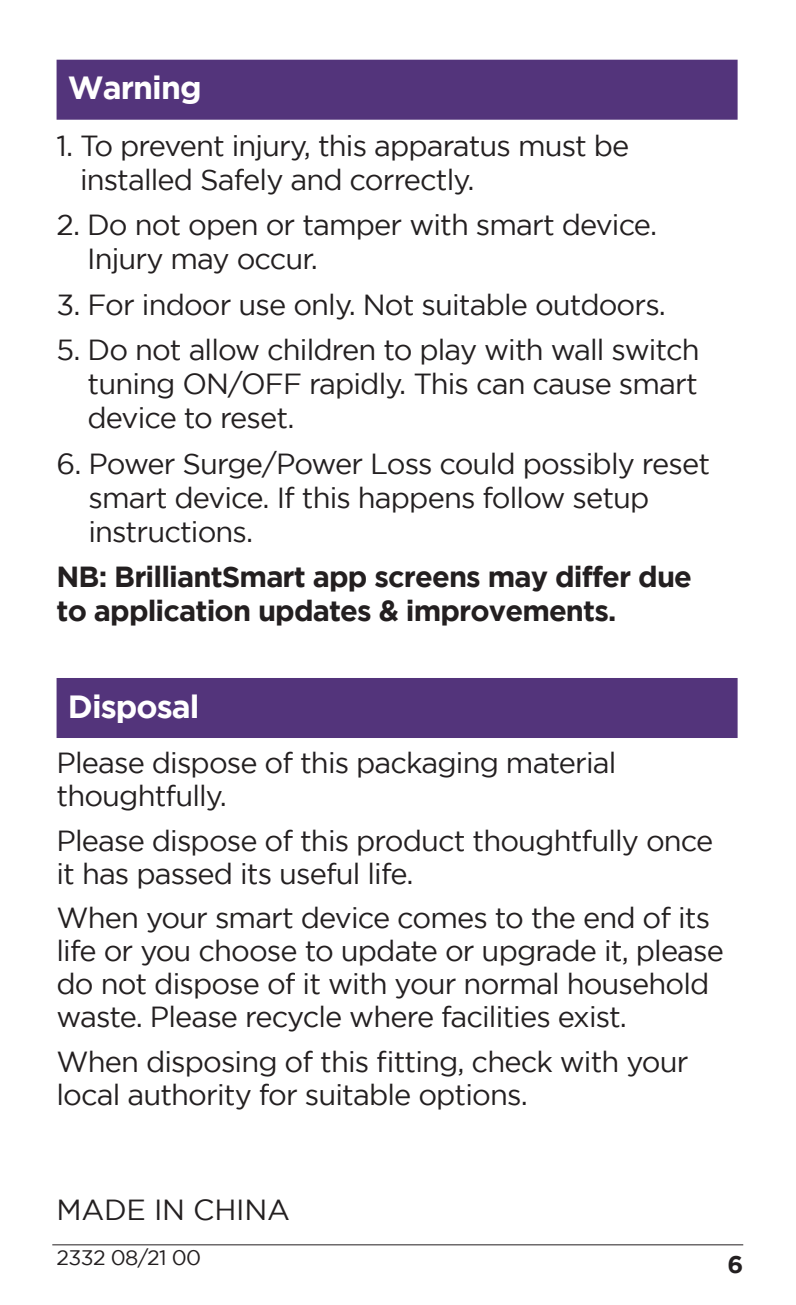
<style>
.page{position:relative;width:796px;height:1305px;background:#fff}
.page>*{position:absolute;margin:0;border:0;box-sizing:border-box;transform-origin:0 0}
.main_head{font:700 32px "Gotham";letter-spacing:-.03em;color:#fff}
.body{font:28.8px/34px "Gotham";letter-spacing:-.03em;color:#231f20}
.indented{font:700 28.8px/34px "Gotham";letter-spacing:-.03em;color:#231f20}
.body-2{font:28.8px "Gotham";letter-spacing:-.01em;color:#231f20}
.t1{font:700 24px "Gotham";color:#231f20}
.body-3{font:20.8px "Gotham";letter-spacing:-.03em;color:#231f20}
</style>
<div class="page">
<div style="left:57px;top:60px;width:680px;height:60px;background:#53347b"></div>
<div style="left:57px;top:678px;width:680px;height:60px;background:#53347b"></div>
<hr style="left:52px;top:1244px;width:690px;height:1px;background:#231f20">
<p class="main_head" style="left:68px;top:70px;width:135px">Warning</p>
<p class="body" style="left:80px;top:128px;width:550px;text-indent:-24px">1. To prevent injury, this apparatus must be installed Safely and correctly.</p>
<p class="body" style="left:87px;top:208px;width:571px;text-indent:-31px">2. Do not open or tamper with smart device.<br>Injury may occur.</p>
<p class="body" style="left:57px;top:287px;width:610px">3. For indoor use only. Not suitable outdoors.</p>
<p class="body" style="left:87px;top:332px;width:613px;text-align:justify;text-indent:-31px">5. Do not allow children to play with wall switch tuning ON/OFF rapidly. This can cause smart device to reset.</p>
<p class="body" style="left:88px;top:446px;width:622px;text-indent:-32px">6. Power Surge/Power Loss could possibly reset smart device. If this happens follow setup instructions.</p>
<p class="indented" style="left:57px;top:559px;width:636px">NB: BrilliantSmart app screens may differ due to application updates &amp; improvements.</p>
<p class="main_head" style="left:68px;top:688px;width:133px">Disposal</p>
<p class="body" style="left:57px;top:746px;width:561px;line-height:32.8px">Please dispose of this packaging material thoughtfully.</p>
<p class="body" style="left:57px;top:823px;width:658px;line-height:32.8px">Please dispose of this product thoughtfully once it has passed its useful life.</p>
<p class="body" style="left:57px;top:901px;width:668px;line-height:32.8px">When your smart device comes to the end of its life or you choose to update or upgrade it, please do not dispose of it with your normal household waste. Please recycle where facilities exist.</p>
<p class="body" style="left:57px;top:1044px;width:633px;line-height:32.8px">When disposing of this fitting, check with your local authority for suitable options.</p>
<p class="body-2" style="left:57px;top:1194px;width:235px">MADE IN CHINA</p>
<p class="body-3" style="left:57px;top:1246px;width:146px">2332 08/21 00</p>
<p class="t1" style="left:727px;top:1250px;width:17px">6</p>
</div>
